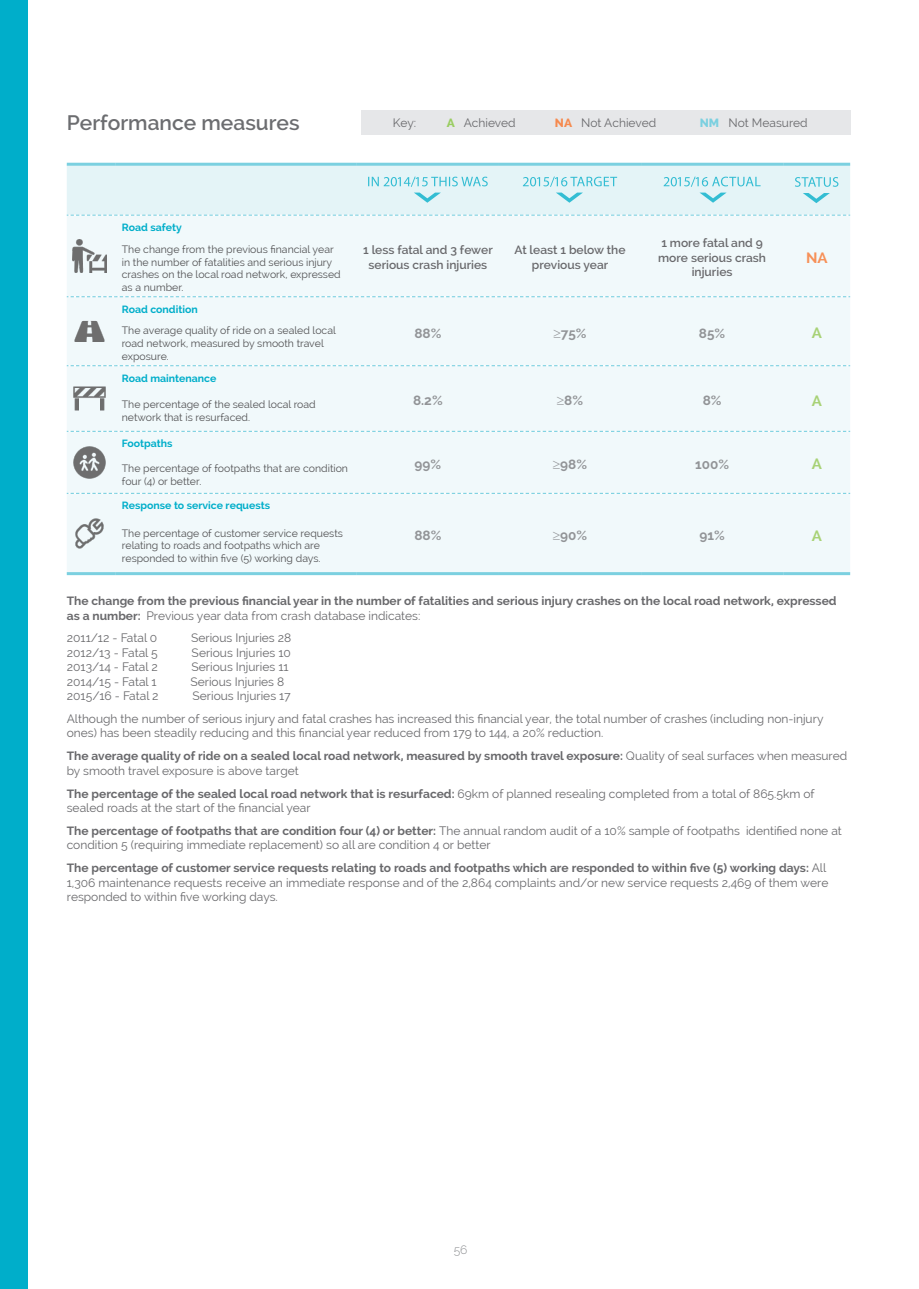
<style>
.page{position:relative;width:919px;height:1289px;background:#fff}
.page>*{position:absolute;margin:0;border:0;box-sizing:border-box;transform-origin:0 0}
.t1{font:600 21px "Raleway";color:#6c6d70}
.ACHIEVED{font:700 15px "Raleway";color:#a8d276}
.NOT_ACHIEVED{font:700 15px "Raleway";color:#f79159}
.NEW_KPI_STAT{font:700 13.5px "Raleway";color:#929497}
.Infographic_captions{font:12px/14.4px "Raleway";color:#69696c}
.Infographic_captions-2{font:700 12px/14.4px "Raleway";color:#69696c}
.t2{font:600 12px/14.4px "Raleway";color:#69696c;text-align:center}
.ACTUAL_PAGE_NUMBERS{font:300 12px "Raleway";color:#8b8d90}
.new_kpi_text{font:10.5px/12.6px "Raleway";color:#535355}
.nEW_kpi_DESCRIPTOR{font:700 10.5px "Raleway";color:#00aeca}
.s1{font-weight:800;color:#9acd62}
.s2{font-weight:800;color:#f68a4f}
.s3{font-weight:800;color:#7bd0e0}
.s4{font-weight:400}
.s5{font-weight:700}
</style>
<div class="page">
<div style="left:0;top:0;width:28px;height:1288px;background:#00aeca"></div>
<div style="left:67px;top:216px;width:783px;height:356px;background:#f1f9fb"></div>
<hr style="left:67px;top:572px;width:49px;height:3px;background:#7bd0e0">
<hr style="left:357px;top:572px;width:142px;height:3px;background:#7bd0e0">
<hr style="left:499px;top:572px;width:142px;height:3px;background:#7bd0e0">
<hr style="left:641px;top:572px;width:142px;height:3px;background:#7bd0e0">
<hr style="left:783px;top:572px;width:67px;height:3px;background:#7bd0e0">
<hr style="left:116px;top:572px;width:241px;height:3px;background:#7bd0e0">
<hr style="left:67px;top:163px;width:49px;height:3px;background:#7bd0e0">
<hr style="left:116px;top:163px;width:241px;height:3px;background:#7bd0e0">
<hr style="left:357px;top:163px;width:142px;height:3px;background:#7bd0e0">
<hr style="left:499px;top:163px;width:142px;height:3px;background:#7bd0e0">
<hr style="left:641px;top:163px;width:142px;height:3px;background:#7bd0e0">
<hr style="left:783px;top:163px;width:67px;height:3px;background:#7bd0e0">
<svg style="left:67px;top:296px;width:783px;height:1px"></svg>
<svg style="left:67px;top:431px;width:783px;height:1px"></svg>
<svg style="left:67px;top:493px;width:783px;height:1px"></svg>
<svg style="left:67px;top:365px;width:783px;height:1px"></svg>
<svg style="left:67px;top:164px;width:783px;height:52px"></svg>
<img style="left:73px;top:239px;width:34px;height:34px">
<img style="left:73px;top:314px;width:34px;height:34px">
<img style="left:73px;top:381px;width:34px;height:34px">
<img style="left:73px;top:445px;width:34px;height:34px">
<img style="left:73px;top:515px;width:34px;height:37px">
<div style="left:362px;top:110px;width:488px;height:25px;background:#e6e7e9"></div>
<p class="t1" style="left:67px;top:111px;width:234px">Performance measures</p>
<p class="Infographic_captions" style="left:393px;top:115px;width:25px">Key:</p>
<p class="Infographic_captions" style="left:447px;top:115px;width:70px"><span class="s1">A</span> Achieved</p>
<p class="Infographic_captions" style="left:555px;top:115px;width:103px"><span class="s2">NA</span> Not Achieved</p>
<p class="Infographic_captions" style="left:699px;top:115px;width:109px"><span class="s3">NM</span> Not Measured</p>
<p class="nEW_kpi_DESCRIPTOR" style="left:122px;top:221px;width:61px">Road safety</p>
<p class="t2" style="left:363px;top:243px;width:131px">1 less fatal and 3 fewer serious crash injuries</p>
<p class="t2" style="left:514px;top:243px;width:112px">At least 1 below the previous year</p>
<p class="t2" style="left:658px;top:236px;width:109px">1 more fatal and 9 more serious crash injuries</p>
<p class="new_kpi_text" style="left:122px;top:243px;width:220px">The change from the previous financial year in the number of fatalities and serious injury crashes on the local road network, expressed as a number.</p>
<p class="nEW_kpi_DESCRIPTOR" style="left:122px;top:303px;width:77px">Road condition</p>
<p class="new_kpi_text" style="left:122px;top:324px;width:215px">The average quality of ride on a sealed local</p>
<p class="NEW_KPI_STAT" style="left:414px;top:325px;width:29px">88%</p>
<p class="NEW_KPI_STAT" style="left:553px;top:325px;width:35px">≥75%</p>
<p class="NEW_KPI_STAT" style="left:698px;top:325px;width:28px">85%</p>
<p class="ACHIEVED" style="left:811px;top:324px;width:12px">A</p>
<p class="new_kpi_text" style="left:122px;top:337px;width:203px">road network, measured by smooth travel exposure.</p>
<p class="nEW_kpi_DESCRIPTOR" style="left:122px;top:372px;width:96px">Road maintenance</p>
<p class="new_kpi_text" style="left:122px;top:398px;width:195px">The percentage of the sealed local road</p>
<p class="NOT_ACHIEVED" style="left:806px;top:249px;width:23px">NA</p>
<p class="NEW_KPI_STAT" style="left:413px;top:392px;width:31px">8.2%</p>
<p class="NEW_KPI_STAT" style="left:557px;top:392px;width:28px">≥8%</p>
<p class="NEW_KPI_STAT" style="left:702px;top:392px;width:20px">8%</p>
<p class="ACHIEVED" style="left:811px;top:392px;width:12px">A</p>
<p class="new_kpi_text" style="left:122px;top:410px;width:130px">network that is resurfaced.</p>
<p class="nEW_kpi_DESCRIPTOR" style="left:122px;top:437px;width:52px">Footpaths</p>
<p class="new_kpi_text" style="left:122px;top:462px;width:228px">The percentage of footpaths that are condition</p>
<p class="NEW_KPI_STAT" style="left:414px;top:456px;width:28px">99%</p>
<p class="NEW_KPI_STAT" style="left:553px;top:456px;width:36px">≥98%</p>
<p class="NEW_KPI_STAT" style="left:695px;top:456px;width:35px">100%</p>
<p class="ACHIEVED" style="left:811px;top:455px;width:12px">A</p>
<p class="new_kpi_text" style="left:122px;top:474px;width:81px">four (4) or better.</p>
<p class="nEW_kpi_DESCRIPTOR" style="left:122px;top:499px;width:150px">Response to service requests</p>
<p class="new_kpi_text" style="left:122px;top:526px;width:223px">The percentage of customer service requests</p>
<p class="NEW_KPI_STAT" style="left:414px;top:527px;width:29px">88%</p>
<p class="NEW_KPI_STAT" style="left:552px;top:527px;width:36px">≥90%</p>
<p class="NEW_KPI_STAT" style="left:699px;top:527px;width:27px">91%</p>
<p class="ACHIEVED" style="left:811px;top:526px;width:12px">A</p>
<p class="new_kpi_text" style="left:122px;top:539px;width:200px">relating to roads and footpaths which are responded to within five (5) working days.</p>
<p class="Infographic_captions-2" style="left:67px;top:593px;width:771px">The change from the previous financial year in the number of fatalities and serious injury crashes on the local road network, expressed as a number: <span class="s4">Previous year data from crash database indicates:</span></p>
<p class="Infographic_captions" style="left:67px;top:631px;width:92px">2011/12 - Fatal 0</p>
<p class="Infographic_captions" style="left:191px;top:631px;width:102px">Serious Injuries 28</p>
<p class="Infographic_captions" style="left:67px;top:645px;width:92px">2012/13 - Fatal 5</p>
<p class="Infographic_captions" style="left:192px;top:645px;width:101px">Serious Injuries 10</p>
<p class="Infographic_captions" style="left:67px;top:660px;width:92px">2013/14 - Fatal 2</p>
<p class="Infographic_captions" style="left:191px;top:660px;width:98px">Serious Injuries 11</p>
<p class="Infographic_captions" style="left:67px;top:674px;width:91px">2014/15 - Fatal 1</p>
<p class="Infographic_captions" style="left:190px;top:674px;width:95px">Serious Injuries 8</p>
<p class="Infographic_captions" style="left:67px;top:688px;width:93px">2015/16 - Fatal 2</p>
<p class="Infographic_captions" style="left:192px;top:688px;width:100px">Serious Injuries 17</p>
<p class="Infographic_captions" style="left:67px;top:711px;width:758px">Although the number of serious injury and fatal crashes has increased this financial year, the total number of crashes (including non-injury ones) has been steadily reducing and this financial year reduced from 179 to 144, a 20% reduction.</p>
<p class="Infographic_captions-2" style="left:67px;top:749px;width:782px">The average quality of ride on a sealed local road network, measured by smooth travel exposure: <span class="s4">Quality of seal surfaces when measured by smooth travel exposure is above target</span></p>
<p class="Infographic_captions" style="left:67px;top:786px;width:749px"><span class="s5">The percentage of the sealed local road network that is resurfaced:</span> 69km of planned resealing completed from a total of 865.5km of sealed roads at the start of the financial year</p>
<p class="Infographic_captions" style="left:67px;top:823px;width:776px"><span class="s5">The percentage of footpaths that are condition four (4) or better:</span> The annual random audit of a 10% sample of footpaths identified none at condition 5 (requiring immediate replacement) so all are condition 4 or better</p>
<p class="Infographic_captions" style="left:67px;top:860px;width:763px"><span class="s5">The percentage of customer service requests relating to roads and footpaths which are responded to within five (5) working days:</span> All<br>1,306 maintenance requests receive an immediate response and of the 2,864 complaints and/or new service requests 2,469 of them were responded to within five working days.</p>
<p class="ACTUAL_PAGE_NUMBERS" style="left:453px;top:1242px;width:15px">56</p>
</div>
